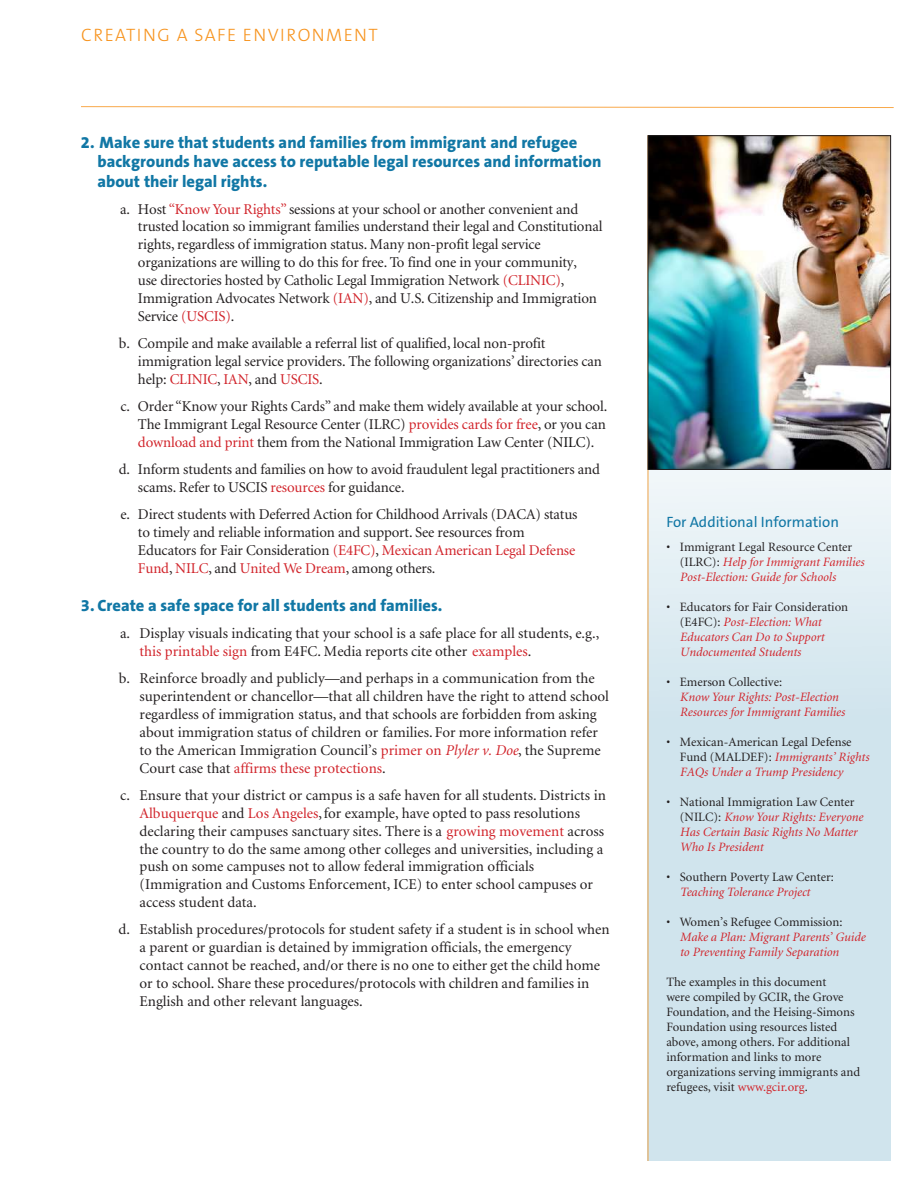
<style>
.page{position:relative;width:918px;height:1188px;background:#fff}
.page>*{position:absolute;margin:0;border:0;box-sizing:border-box;transform-origin:0 0}
.t1{font:300 18px "The Sans B3";letter-spacing:.08em;color:#f7931d}
.t2{font:800 16.5px/19.5px "The Sans B8";color:#1177a5}
.t3{font:15px/18px "Minion";color:#231f20}
.t4{font:15px "The Sans B5 Plain";color:#1177a5}
.t5{font:italic 12.75px/15px "Minion";color:#d1232a}
.t6{font:12.75px/15px "Minion";color:#231f20}
.s1{color:#d1232a}
.s2{color:#141313}
.s3{font-style:italic;color:#d1232a}
.s4{font-style:normal;color:#231f20}
.s5{color:#d2181f}
.s6{color:#d22229}
</style>
<div class="page">
<svg style="left:649px;top:470px;width:242px;height:691px;fill:#d0e4ed"></svg>
<svg style="left:81px;top:106px;width:813px;height:2px"></svg>
<hr style="left:648px;top:135px;width:1px;height:1026px;background:#f7931d">
<img style="left:650px;top:137px;width:239px;height:331px">
<div style="left:648px;top:135px;width:243px;height:335px;border:1px solid #231f20"></div>
<p class="t1" style="left:81px;top:26px;width:298px">CREATING A SAFE ENVIRONMENT</p>
<p class="t2" style="left:97px;top:133px;width:505px;text-indent:-17px">2. Make sure that students and families from immigrant and refugee backgrounds have access to reputable legal resources and information about their legal rights.</p>
<p class="t3" style="left:138px;top:200px;width:466px;text-indent:-18px">a. Host <span class="s1">“Know Your Rights”</span> sessions at your school or another convenient and trusted location so immigrant families understand their legal and Constitutional rights, regardless of immigration status. Many non-profit legal service organizations are willing to do this for free. To find one in your community,<br>use directories hosted by Catholic Legal Immigration Network <span class="s1">(CLINIC)</span>, Immigration Advocates Network <span class="s1">(IAN)</span>, and U.S. Citizenship and Immigration Service <span class="s1">(USCIS)</span>.</p>
<p class="t3" style="left:138px;top:335px;width:466px;text-indent:-19px">b. Compile and make available a referral list of qualified, local non-profit immigration legal service providers. The following organizations’ directories can help: <span class="s1">CLINIC</span>, <span class="s1">IAN</span>, and <span class="s1">USCIS</span>.</p>
<p class="t3" style="left:138px;top:398px;width:471px;text-align:justify;text-indent:-18px">c. Order “Know your Rights Cards” and make them widely available at your school.<br>The Immigrant Legal Resource Center (ILRC) <span class="s1">provides cards for free</span>, or you can <span class="s1">download and print</span> them from the National Immigration Law Center <span class="s2">(NILC)</span>.</p>
<p class="t3" style="left:138px;top:461px;width:464px;text-indent:-19px">d. Inform students and families on how to avoid fraudulent legal practitioners and scams. Refer to USCIS <span class="s1">resources</span> for guidance.</p>
<p class="t3" style="left:138px;top:506px;width:441px;text-indent:-18px">e. Direct students with Deferred Action for Childhood Arrivals (DACA) status to timely and reliable information and support. See resources from Educators for Fair Consideration <span class="s1">(E4FC)</span>, <span class="s1">Mexican American Legal Defense Fund</span>, <span class="s1">NILC</span>, and <span class="s1">United We Dream</span>, among others.</p>
<p class="t2" style="left:81px;top:596px;width:363px">3. Create a safe space for all students and families.</p>
<p class="t3" style="left:140px;top:625px;width:461px;text-indent:-19px">a. Display visuals indicating that your school is a safe place for all students, e.g., <span class="s1">this printable sign</span> from E4FC. Media reports cite other <span class="s1">examples</span>.</p>
<p class="t3" style="left:140px;top:669px;width:471px;text-indent:-21px">b. Reinforce broadly and publicly—and perhaps in a communication from the superintendent or chancellor—that all children have the right to attend school regardless of immigration status, and that schools are forbidden from asking about immigration status of children or families. For more information refer to the American Immigration Council’s <span class="s1">primer on</span> <span class="s3">Plyler v. Doe</span>, the Supreme Court case that <span class="s1">affirms these protections</span>.</p>
<p class="t3" style="left:140px;top:786px;width:468px;text-indent:-19px">c. Ensure that your district or campus is a safe haven for all students. Districts in <span class="s1">Albuquerque</span> and <span class="s1">Los Angeles</span>,for example, have opted to pass resolutions declaring their campuses sanctuary sites. There is a <span class="s1">growing movement</span> across the country to do the same among other colleges and universities, including a push on some campuses not to allow federal immigration officials (Immigration and Customs Enforcement, ICE) to enter school campuses or access student data.</p>
<p class="t3" style="left:140px;top:921px;width:472px;text-indent:-21px">d. Establish procedures/protocols for student safety if a student is in school when a parent or guardian is detained by immigration officials, the emergency contact cannot be reached, and/or there is no one to either get the child home or to school. Share these procedures/protocols with children and families in English and other relevant languages.</p>
<p class="t4" style="left:666px;top:514px;width:174px">For Additional Information</p>
<p class="t5" style="left:680px;top:540px;width:186px;text-indent:-14px"><span class="s4">• Immigrant Legal Resource Center (ILRC):</span> Help for Immigrant Families<br>Post-Election: Guide for Schools</p>
<p class="t5" style="left:680px;top:600px;width:170px;text-indent:-14px"><span class="s4">• Educators for Fair Consideration (E4FC):</span> <span class="s5">P</span>ost-<span class="s6">Ele</span>ction: What<br>Educators Can Do to Support<br>Undocumented Students</p>
<p class="t6" style="left:666px;top:675px;width:117px">• Emerson Collective:</p>
<p class="t5" style="left:680px;top:690px;width:167px">Know Your Rights: Post-Election<br>Resources for Immigrant Families</p>
<p class="t6" style="left:680px;top:735px;width:191px;text-indent:-14px">• Mexican-American Legal Defense<br>Fund (MALDEF): <span class="s3">Immigrants’ Rights<br>FAQs Under a Trump Presidency</span></p>
<p class="t5" style="left:680px;top:795px;width:185px;text-indent:-14px"><span class="s4">• National Immigration Law Center (NILC):</span> Know Your Rights: Everyone<br>Has Certain Basic Rights No Matter<br>Who Is President</p>
<p class="t6" style="left:666px;top:870px;width:169px">• Southern Poverty Law Center:</p>
<p class="t5" style="left:680px;top:885px;width:132px">Teaching Tolerance Project</p>
<p class="t6" style="left:666px;top:915px;width:178px">• Women’s Refugee Commission:</p>
<p class="t5" style="left:680px;top:930px;width:187px">Make a Plan: Migrant Parents’ Guide to Preventing Family Separation</p>
<p class="t6" style="left:666px;top:975px;width:195px">The examples in this document<br>were compiled by GCIR, the Grove Foundation, and the Heising-Simons Foundation using resources listed above, among others. For additional information and links to more organizations serving immigrants and refugees, visit <span class="s1">www.gcir.org</span>.</p>
</div>
